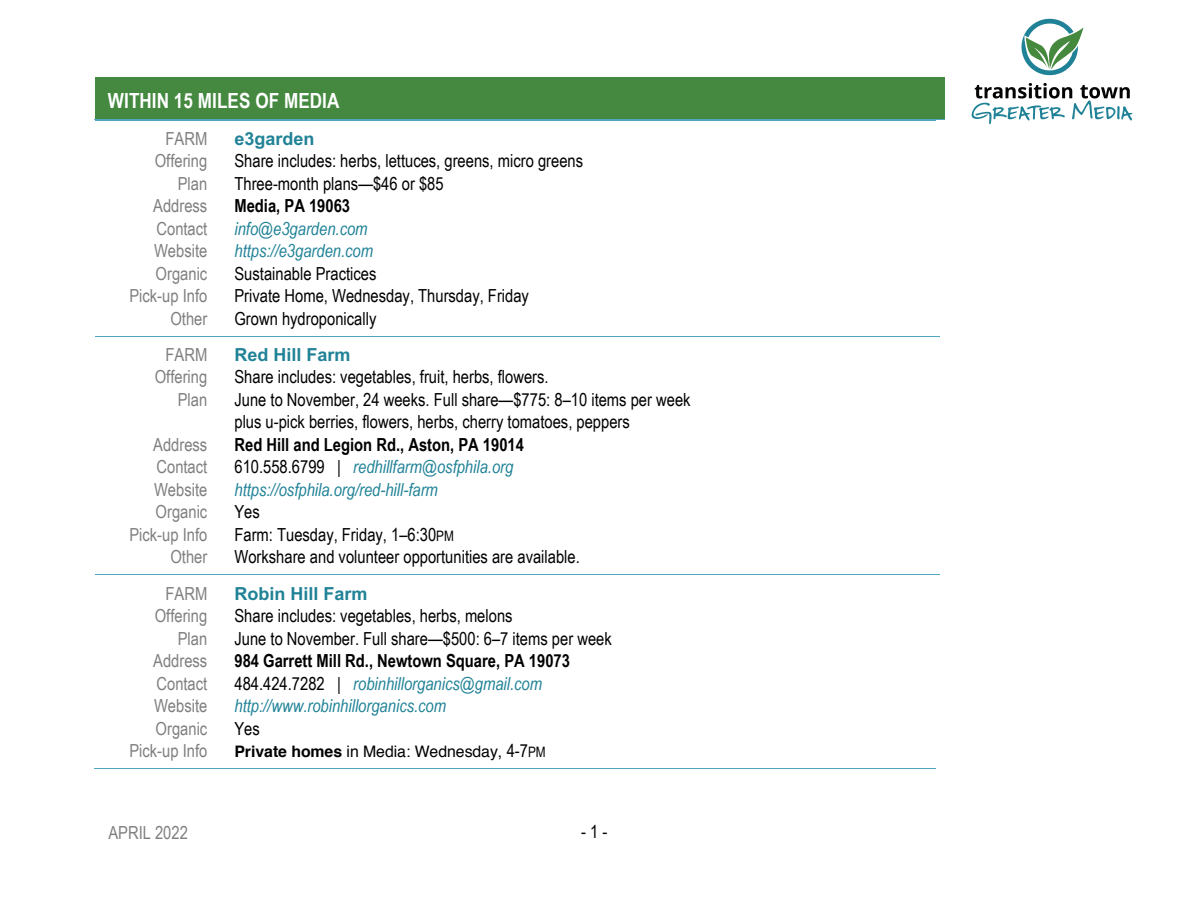
<style>
.page{position:relative;width:1188px;height:918px;background:#fff}
.page>*{position:absolute;margin:0;border:0;box-sizing:border-box;transform-origin:0 0}
.t1{font:700 20.85px "Arial Narrow";letter-spacing:.005em;color:#fff}
.t2{font:18px/22.5px "Arial Narrow";color:#000}
.t3{font:italic 18px/22.5px "Arial Narrow";color:#208296}
.t4{font:18px/22.5px "Arial Narrow";color:#7f7f7f;text-align:right}
.t5{font:700 18px "Arial";color:#208296}
.t6{font:700 18px "Arial Narrow";color:#000}
.t7{font:18px "Arial Narrow";color:#808080}
.t8{font:15.9px "Helvetica";letter-spacing:-.005em;color:#000}
.s1{font-weight:700;font-style:normal;color:#000}
.s2{font-style:normal;color:#000}
.s3{font-size:14.4px}
.s4{font-weight:700}
.s5{font-family:"Arial Narrow";font-size:18px}
.s6{font-family:"Arial Narrow";font-size:14.4px}
</style>
<div class="page">
<svg style="left:972px;top:83px;width:160px;height:41px"></svg>
<svg style="left:1021px;top:19px;width:62px;height:57px"></svg>
<div style="left:95px;top:78px;width:850px;height:41px;background:#44893f"></div>
<hr style="left:95px;top:77px;width:850px;height:1px;background:#4fa7c1">
<hr style="left:94px;top:119px;width:851px;height:1px;background:#4fa7c1">
<hr style="left:95px;top:120px;width:125px;height:1px;background:#4fa7c1">
<hr style="left:221px;top:120px;width:715px;height:1px;background:#4fa7c1">
<hr style="left:95px;top:336px;width:125px;height:1px;background:#4fa7c1">
<hr style="left:221px;top:336px;width:715px;height:1px;background:#4fa7c1">
<hr style="left:95px;top:575px;width:125px;height:1px;background:#4fa7c1">
<hr style="left:221px;top:575px;width:715px;height:1px;background:#4fa7c1">
<hr style="left:94px;top:768px;width:126px;height:1px;background:#4fa7c1">
<hr style="left:220px;top:768px;width:716px;height:1px;background:#4fa7c1">
<p class="t1" style="left:108px;top:88px;width:233px">WITHIN 15 MILES OF MEDIA</p>
<p class="t4" style="left:129px;top:127px;width:79px">FARM<br>Offering<br>Plan<br>Address<br>Contact<br>Website<br>Organic<br>Pick-up Info<br>Other</p>
<p class="t5" style="left:234px;top:128px;width:82px">e3garden</p>
<p class="t2" style="left:234px;top:150px;width:350px">Share includes: herbs, lettuces, greens, micro greens<br>Three-month plans—$46 or $85</p>
<p class="t6" style="left:234px;top:196px;width:117px">Media, PA 19063</p>
<p class="t3" style="left:234px;top:217px;width:140px">info@e3garden.com https://e3garden.com</p>
<p class="t2" style="left:234px;top:262px;width:296px">Sustainable Practices<br>Private Home, Wednesday, Thursday, Friday<br>Grown hydroponically</p>
<p class="t4" style="left:155px;top:343px;width:54px">FARM<br>Offering<br>Plan</p>
<p class="t4" style="left:129px;top:433px;width:79px">Address<br>Contact<br>Website<br>Organic<br>Pick-up Info<br>Other</p>
<p class="t5" style="left:234px;top:345px;width:118px">Red Hill Farm</p>
<p class="t2" style="left:234px;top:366px;width:458px">Share includes: vegetables, fruit, herbs, flowers.<br>June to November, 24 weeks. Full share—$775: 8–10 items per week plus u-pick berries, flowers, herbs, cherry tomatoes, peppers</p>
<p class="t3" style="left:234px;top:433px;width:291px"><span class="s1">Red Hill and Legion Rd., Aston, PA 19014<br></span><span class="s2">610.558.6799 |</span> redhillfarm@osfphila.org https://osfphila.org/red-hill-farm</p>
<p class="t2" style="left:234px;top:501px;width:347px">Yes<br>Farm: Tuesday, Friday, 1–6:30<span class="s3">PM<br></span>Workshare and volunteer opportunities are available.</p>
<p class="t4" style="left:129px;top:582px;width:79px">FARM<br>Offering<br>Plan<br>Address<br>Contact<br>Website<br>Organic<br>Pick-up Info</p>
<p class="t5" style="left:234px;top:583px;width:135px">Robin Hill Farm</p>
<p class="t2" style="left:234px;top:604px;width:379px">Share includes: vegetables, herbs, melons<br>June to November. Full share—$500: 6–7 items per week</p>
<p class="t3" style="left:234px;top:649px;width:337px"><span class="s1">984 Garrett Mill Rd., Newtown Square, PA 19073<br></span><span class="s2">484.424.7282 |</span> robinhillorganics@gmail.com http://www.robinhillorganics.com</p>
<p class="t2" style="left:234px;top:717px;width:27px">Yes</p>
<p class="t8" style="left:234px;top:745px;width:313px"><span class="s4">Private homes</span> in Media: Wednesday, <span class="s5">4-7</span><span class="s6">PM</span></p>
<p class="t7" style="left:108px;top:822px;width:81px">APRIL 2022</p>
<p class="t2" style="left:581px;top:820px;width:28px">-1 -</p>
</div>
